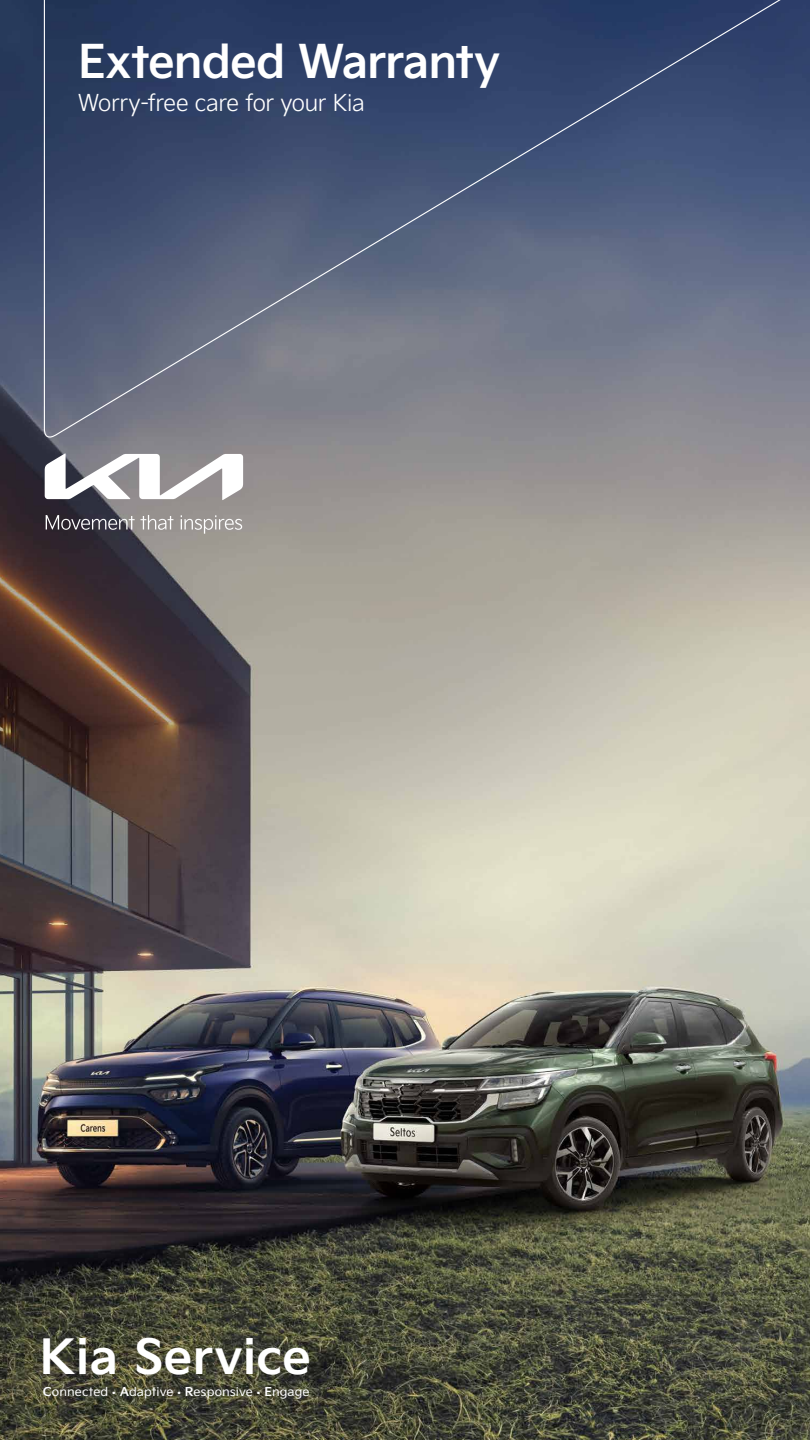
<style>
.page{position:relative;width:810px;height:1440px;background:#fff}
.page>*{position:absolute;margin:0;border:0;box-sizing:border-box;transform-origin:0 0}
.t1{font:46.95px "KI Abody Latinbasic Bold";color:#fff;scale:1.04 1}
.t2{font:45px "KI Abody Latinbasic Bold";letter-spacing:-.02em;color:#fff}
.t3{font:22.5px "KI Abody Latinbasic Light";letter-spacing:-.02em;color:#fff}
.t4{font:11.85px "KI Abody Latinbasic Regular";letter-spacing:.01em;color:#fff;scale:1.04 1}
.s1{font-family:"KI Abody Latinbasic Bold"}
.s2{font-family:"Myriad Pro"}
</style>
<div class="page">
<img style="left:0;top:0;width:810px;height:1440px">
<svg style="left:43px;top:0;width:767px;height:438px;background:#525e7a"></svg>
<svg style="left:45px;top:453px;width:198px;height:47px"></svg>
<svg style="left:46px;top:515px;width:89px;height:15px"></svg>
<svg style="left:141px;top:515px;width:32px;height:15px"></svg>
<svg style="left:181px;top:515px;width:61px;height:19px"></svg>
<h2 class="t2" style="left:78px;top:37px;width:424px">Extended Warranty</h2>
<h3 class="t3" style="left:78px;top:91px;width:288px">Worry-free care for your Kia</h3>
<h1 class="t1" style="left:39px;top:1332px;width:263px">Kia Service</h1>
<p class="t4" style="left:43px;top:1385px;width:258px"><span class="s1">C</span>onnected <span class="s2">•</span> <span class="s1">A</span>daptive <span class="s2">•</span> <span class="s1">R</span>esponsive <span class="s2">•</span> <span class="s1">E</span>ngage</p>
</div>
